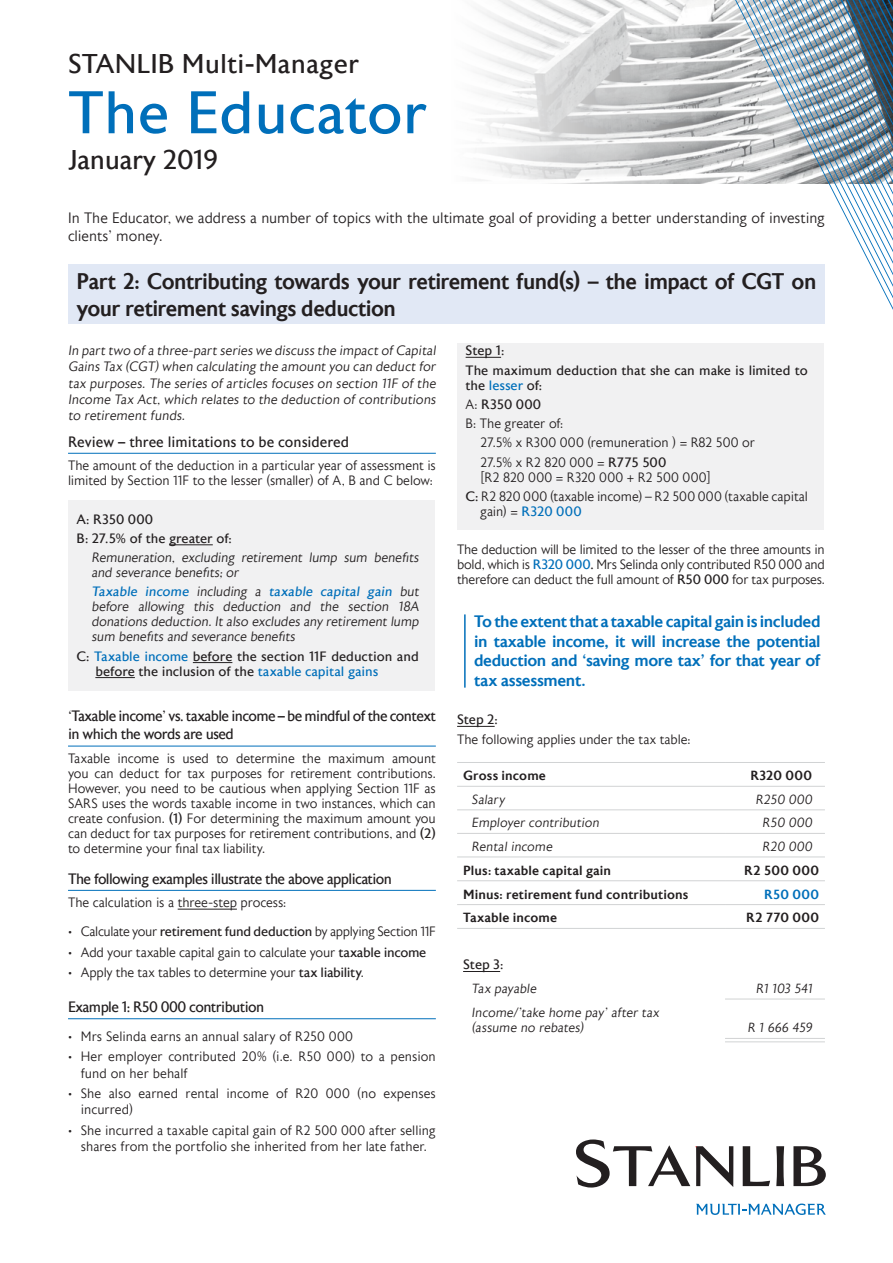
<style>
.page{position:relative;width:893px;height:1263px;background:#fff}
.page>*{position:absolute;margin:0;border:0;box-sizing:border-box;transform-origin:0 0}
.t1{font:60px "Astoria Sans W00";color:#006fba}
.t2{font:27px "Astoria Sans W00";color:#231f20}
.t3{font:27px "Astoria Sans W00";letter-spacing:-.02em;color:#231f20}
.t4{font:500 22.5px/27px "Astoria Sans W00";letter-spacing:-.025em;color:#231f20;scale:.96 1}
.t5{font:500 16.5px/19.5px "Astoria Sans W00";letter-spacing:-.025em;color:#006fba;text-align:justify}
.t6{font:15px/18px "Astoria Sans W00";letter-spacing:-.04em;color:#231f20;scale:.96 1}
.t7{font:300 15px/18px "Astoria Sans W00";letter-spacing:-.005em;color:#231f20}
.t8{font:15px "Astoria Sans W00";color:#231f20;scale:.96 1}
.t9{font:300 13.5px/15px "Astoria Sans W00";letter-spacing:-.005em;color:#231f20}
.t10{font:13.5px/19.2px "Astoria Sans W00";letter-spacing:-.005em;color:#231f20}
.t11{font:300 13.5px "Astoria Sans W00";letter-spacing:-.03em;color:#231f20}
.t12{font:13.5px "Astoria Sans W00";letter-spacing:.015em;color:#006fba}
.t13{font:300 13.2px/15.9px "Astoria Sans W00";color:#231f20}
.t14{font:500 13.2px "Astoria Sans W00";letter-spacing:.01em;color:#231f20}
.t15{font:500 13.2px "Astoria Sans W00";letter-spacing:.025em;color:#006fba}
.s1{font-weight:400;color:#006fba}
.s2{color:#006fba}
.s3{font-weight:400}
.s4{font-weight:300}
.s5{font-weight:300;color:#231f20}
</style>
<div class="page">
<div style="left:457px;top:343px;width:366px;height:187px;background:#f1f1f2"></div>
<div style="left:69px;top:500px;width:366px;height:191px;background:#f1f1f2"></div>
<svg style="left:478px;top:0;width:257px;height:184px"></svg>
<hr style="left:68px;top:453px;width:368px;height:1px;background:#006fba">
<hr style="left:169px;top:544px;width:44px;height:1px;background:#231f20">
<hr style="left:193px;top:662px;width:39px;height:1px;background:#231f20">
<hr style="left:95px;top:677px;width:40px;height:1px;background:#231f20">
<hr style="left:68px;top:746px;width:368px;height:1px;background:#006fba">
<hr style="left:68px;top:890px;width:368px;height:1px;background:#006fba">
<hr style="left:178px;top:909px;width:59px;height:1px;background:#231f20">
<hr style="left:68px;top:1018px;width:368px;height:1px;background:#006fba">
<hr style="left:466px;top:357px;width:35px;height:1px;background:#231f20">
<hr style="left:457px;top:726px;width:38px;height:1px;background:#231f20">
<hr style="left:457px;top:762px;width:268px;height:1px;background:#d1d3d4">
<hr style="left:725px;top:762px;width:100px;height:1px;background:#d1d3d4">
<hr style="left:457px;top:786px;width:268px;height:1px;background:#d1d3d4">
<hr style="left:725px;top:786px;width:100px;height:1px;background:#d1d3d4">
<hr style="left:457px;top:809px;width:268px;height:1px;background:#d1d3d4">
<hr style="left:725px;top:809px;width:100px;height:1px;background:#d1d3d4">
<hr style="left:457px;top:833px;width:268px;height:1px;background:#d1d3d4">
<hr style="left:725px;top:833px;width:100px;height:1px;background:#d1d3d4">
<hr style="left:457px;top:857px;width:268px;height:1px;background:#d1d3d4">
<hr style="left:725px;top:857px;width:100px;height:1px;background:#d1d3d4">
<hr style="left:457px;top:880px;width:268px;height:1px;background:#d1d3d4">
<hr style="left:725px;top:880px;width:100px;height:1px;background:#d1d3d4">
<hr style="left:725px;top:999px;width:100px;height:1px;background:#d1d3d4">
<hr style="left:725px;top:1038px;width:100px;height:1px;background:#d1d3d4">
<hr style="left:457px;top:904px;width:268px;height:1px;background:#d1d3d4">
<hr style="left:725px;top:904px;width:100px;height:1px;background:#d1d3d4">
<hr style="left:457px;top:928px;width:268px;height:1px;background:#d1d3d4">
<hr style="left:725px;top:928px;width:100px;height:1px;background:#d1d3d4">
<hr style="left:463px;top:971px;width:37px;height:1px;background:#231f20">
<svg style="left:696px;top:1203px;width:130px;height:12px"></svg>
<svg style="left:576px;top:1139px;width:250px;height:48px"></svg>
<div style="left:68px;top:264px;width:757px;height:60px;background:#e1e8f5"></div>
<svg style="left:735px;top:0;width:12px;height:184px"></svg>
<svg style="left:747px;top:0;width:61px;height:811px"></svg>
<svg style="left:808px;top:0;width:85px;height:811px"></svg>
<hr style="left:464px;top:614px;width:2px;height:74px;background:#006fba">
<hr style="left:725px;top:1041px;width:100px;height:1px;background:#d1d3d4">
<h2 class="t2" style="left:68px;top:49px;width:293px">STANLIB Multi-Manager</h2>
<h1 class="t1" style="left:68px;top:80px;width:361px">The Educator</h1>
<h2 class="t3" style="left:68px;top:145px;width:152px">January 2019</h2>
<p class="t7" style="left:68px;top:209px;width:758px">In The Educator, we address a number of topics with the ultimate goal of providing a better understanding of investing clients’ money.</p>
<h3 class="t4" style="left:77px;top:268px;width:772px">Part 2: Contributing towards your retirement fund(s) – the impact of CGT on your retirement savings deduction</h3>
<p class="t9" style="left:68px;top:343px;width:371px;line-height:16.2px;text-align:justify">In part two of a three-part series we discuss the impact of Capital Gains Tax (CGT) when calculating the amount you can deduct for tax purposes. The series of articles focuses on section 11F of the Income Tax Act, which relates to the deduction of contributions to retirement funds.</p>
<p class="t8" style="left:68px;top:433px;width:294px">Review – three limitations to be considered</p>
<p class="t9" style="left:68px;top:458px;width:369px">The amount of the deduction in a particular year of assessment is limited by Section 11F to the lesser (smaller) of A, B and C below:</p>
<p class="t10" style="left:77px;top:510px;width:157px">A: R350 000<br>B: 27.5% of the greater of:</p>
<p class="t9" style="left:91px;top:550px;width:331px">Remuneration, excluding retirement lump sum benefits and severance benefits; or</p>
<p class="t9" style="left:91px;top:585px;width:331px;text-align:justify"><span class="s1">Taxable income</span> including a <span class="s1">taxable capital gain</span> but before allowing this deduction and the section 18A donations deduction. It also excludes any retirement lump sum benefits and severance benefits</p>
<p class="t10" style="left:95px;top:649px;width:325px;line-height:15px;text-indent:-19px">C: <span class="s2">Taxable income</span> before the section 11F deduction and before the inclusion of the <span class="s2">taxable capital gains</span></p>
<p class="t6" style="left:68px;top:708px;width:385px">‘Taxable income’ vs. taxable income – be mindful of the context in which the words are used</p>
<p class="t9" style="left:68px;top:751px;width:369px;text-align:justify">Taxable income is used to determine the maximum amount you can deduct for tax purposes for retirement contributions.<br>However, you need to be cautious when applying Section 11F as SARS uses the words taxable income in two instances, which can create confusion. <span class="s3">(1)</span> For determining the maximum amount you can deduct for tax purposes for retirement contributions, and <span class="s3">(2) </span>to determine your final tax liability.</p>
<p class="t6" style="left:68px;top:870px;width:339px">The following examples illustrate the above application</p>
<p class="t9" style="left:68px;top:895px;width:220px">The calculation is a three-step process:</p>
<p class="t11" style="left:68px;top:924px;width:369px">• Calculate your <span class="s3">retirement fund deduction</span> by applying Section 11F</p>
<p class="t9" style="left:68px;top:945px;width:360px">• Add your taxable capital gain to calculate your <span class="s3">taxable income</span></p>
<p class="t9" style="left:68px;top:965px;width:297px">• Apply the tax tables to determine your <span class="s3">tax liability</span>.</p>
<p class="t6" style="left:68px;top:998px;width:206px">Example 1: R50 000 contribution</p>
<p class="t9" style="left:68px;top:1029px;width:287px">• Mrs Selinda earns an annual salary of R250 000</p>
<p class="t9" style="left:81px;top:1049px;width:356px;line-height:16.2px;text-indent:-13px">• Her employer contributed 20% (i.e. R50 000) to a pension fund on her behalf</p>
<p class="t9" style="left:81px;top:1086px;width:357px;line-height:16.2px;text-indent:-13px">• She also earned rental income of R20 000 (no expenses incurred)</p>
<p class="t9" style="left:68px;top:1122px;width:369px;line-height:16.2px;text-align:center">• She incurred a taxable capital gain of R2 500 000 after selling shares from the portfolio she inherited from her late father.</p>
<p class="t10" style="left:466px;top:341px;width:344px">Step 1:<br>The maximum deduction that she can make is limited to</p>
<p class="t10" style="left:466px;top:376px;width:78px">the <span class="s2">lesser</span> of:</p>
<p class="t10" style="left:466px;top:395px;width:77px"><span class="s4">A:</span> R350 000</p>
<p class="t9" style="left:466px;top:416px;width:99px">B: The greater of:</p>
<p class="t9" style="left:480px;top:436px;width:276px">27.5% x R300 000 (remuneration ) = R82 500 or</p>
<p class="t9" style="left:480px;top:455px;width:188px">27.5% x R2 820 000 = <span class="s3">R775 500</span></p>
<p class="t9" style="left:466px;top:468px;width:344px;line-height:19.2px;text-indent:15px">[R2 820 000 = R320 000 + R2 500 000]<br><span class="s3">C:</span> R2 820 000 (taxable income) – R2 500 000 (taxable capital</p>
<p class="t12" style="left:480px;top:504px;width:103px"><span class="s5">gain) =</span> R320 000</p>
<p class="t9" style="left:457px;top:543px;width:369px;text-align:justify">The deduction will be limited to the lesser of the three amounts in bold, which is <span class="s1">R320 000</span><span class="s3">.</span> Mrs Selinda only contributed R50 000 and therefore can deduct the full amount of <span class="s3">R50 000</span> for tax purposes.</p>
<p class="t5" style="left:474px;top:612px;width:348px">To the extent that a taxable capital gain is included in taxable income, it will increase the potential deduction and ‘saving more tax’ for that year of tax assessment.</p>
<p class="t10" style="left:457px;top:710px;width:42px">Step 2:</p>
<p class="t9" style="left:457px;top:732px;width:235px">The following applies under the tax table:</p>
<p class="t14" style="left:463px;top:768px;width:84px">Gross income</p>
<p class="t14" style="left:750px;top:768px;width:63px">R320 000</p>
<p class="t13" style="left:472px;top:792px;width:37px">Salary</p>
<p class="t13" style="left:755px;top:792px;width:60px">R250 000</p>
<p class="t13" style="left:472px;top:815px;width:131px">Employer contribution</p>
<p class="t13" style="left:762px;top:815px;width:53px">R50 000</p>
<p class="t13" style="left:472px;top:839px;width:84px">Rental income</p>
<p class="t13" style="left:762px;top:839px;width:54px">R20 000</p>
<p class="t14" style="left:463px;top:863px;width:149px">Plus: taxable capital gain</p>
<p class="t14" style="left:744px;top:863px;width:76px">R2 500 000</p>
<p class="t14" style="left:463px;top:887px;width:227px">Minus: retirement fund contributions</p>
<p class="t15" style="left:764px;top:887px;width:56px">R50 000</p>
<p class="t14" style="left:463px;top:910px;width:96px">Taxable income</p>
<p class="t14" style="left:746px;top:910px;width:74px">R2 770 000</p>
<p class="t10" style="left:463px;top:956px;width:42px">Step 3:</p>
<p class="t13" style="left:472px;top:981px;width:68px">Tax payable</p>
<p class="t13" style="left:756px;top:981px;width:60px">R1 103 541</p>
<p class="t13" style="left:472px;top:1004px;width:191px">Income/’take home pay’ after tax (assume no rebates)</p>
<p class="t13" style="left:748px;top:1020px;width:68px">R 1 666 459</p>
</div>
